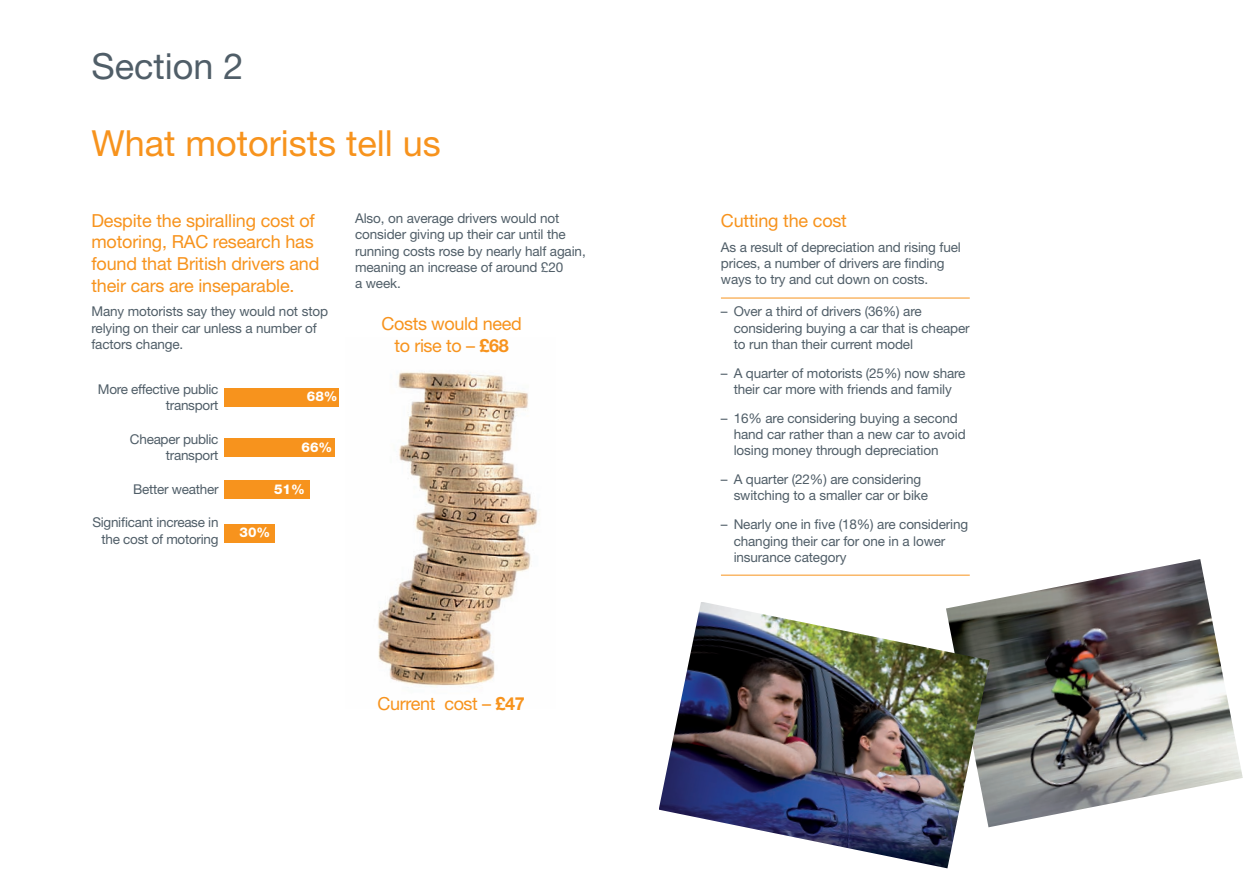
<style>
.page{position:relative;width:1259px;height:893px;background:#fff}
.page>*{position:absolute;margin:0;border:0;box-sizing:border-box;transform-origin:0 0}
.t1{font:36px "Helvetica Neue";color:#f7931d}
.t2{font:36px "Helvetica Neue";color:#505e68}
.t3{font:18px/21.6px "Helvetica Neue";letter-spacing:-.01em;color:#f7931d}
.t4{font:13.5px/16.2px "Helvetica Neue";letter-spacing:-.01em;color:#505e68}
.t5{font:800 13.5px "Helvetica Neue";color:#fff}
.s1{font-family:"Helvetica Neue CE";font-weight:700}
</style>
<div class="page">
<img style="left:378px;top:372px;width:162px;height:314px">
<div style="left:224px;top:388px;width:115px;height:18px;background:#f7931d"></div>
<div style="left:224px;top:438px;width:111px;height:18px;background:#f7931d"></div>
<div style="left:224px;top:481px;width:86px;height:18px;background:#f7931d"></div>
<div style="left:224px;top:524px;width:51px;height:18px;background:#f7931d"></div>
<img style="left:946px;top:559px;width:296px;height:268px">
<img style="left:659px;top:602px;width:330px;height:266px">
<hr style="left:721px;top:298px;width:248px;height:1px;background:#f7931d">
<hr style="left:721px;top:575px;width:248px;height:1px;background:#f7931d">
<h1 class="t2" style="left:91px;top:45px;width:154px">Section 2</h1>
<h1 class="t1" style="left:91px;top:122px;width:351px">What motorists tell us</h1>
<h2 class="t3" style="left:91px;top:209px;width:229px">Despite the spiralling cost of motoring, RAC research has found that British drivers and their cars are inseparable.</h2>
<p class="t4" style="left:91px;top:303px;width:238px">Many motorists say they would not stop relying on their car unless a number of factors change.</p>
<p class="t4" style="left:98px;top:381px;width:122px;text-align:right">More effective public transport</p>
<p class="t4" style="left:130px;top:431px;width:90px;text-align:right">Cheaper public transport</p>
<p class="t4" style="left:133px;top:481px;width:87px">Better weather</p>
<p class="t4" style="left:92px;top:514px;width:128px;text-align:right">Significant increase in the cost of motoring</p>
<p class="t5" style="left:307px;top:388px;width:32px">68%</p>
<p class="t5" style="left:301px;top:439px;width:32px">66%</p>
<p class="t5" style="left:274px;top:481px;width:32px">51%</p>
<p class="t5" style="left:240px;top:524px;width:32px">30%</p>
<p class="t4" style="left:355px;top:210px;width:232px">Also, on average drivers would not consider giving up their car until the running costs rose by nearly half again, meaning an increase of around £20<br>a week.</p>
<h2 class="t3" style="left:381px;top:312px;width:142px;line-height:22.5px;text-align:center">Costs would need to rise to – <span class="s1">£68</span></h2>
<h2 class="t3" style="left:377px;top:693px;width:149px">Current cost – <span class="s1">£47</span></h2>
<h2 class="t3" style="left:721px;top:209px;width:127px">Cutting the cost</h2>
<p class="t4" style="left:721px;top:238px;width:241px">As a result of depreciation and rising fuel prices, a number of drivers are finding ways to try and cut down on costs.</p>
<p class="t4" style="left:733px;top:303px;width:237px;text-indent:-13px">– Over a third of drivers (36%) are considering buying a car that is cheaper to run than their current model</p>
<p class="t4" style="left:721px;top:365px;width:246px;text-align:center">– A quarter of motorists (25%) now share their car more with friends and family</p>
<p class="t4" style="left:733px;top:410px;width:233px;text-indent:-13px">– 16% are considering buying a second hand car rather than a new car to avoid losing money through depreciation</p>
<p class="t4" style="left:733px;top:471px;width:196px;text-indent:-13px">– A quarter (22%) are considering switching to a smaller car or bike</p>
<p class="t4" style="left:733px;top:516px;width:236px;text-indent:-13px">– Nearly one in five (18%) are considering changing their car for one in a lower insurance category</p>
</div>
